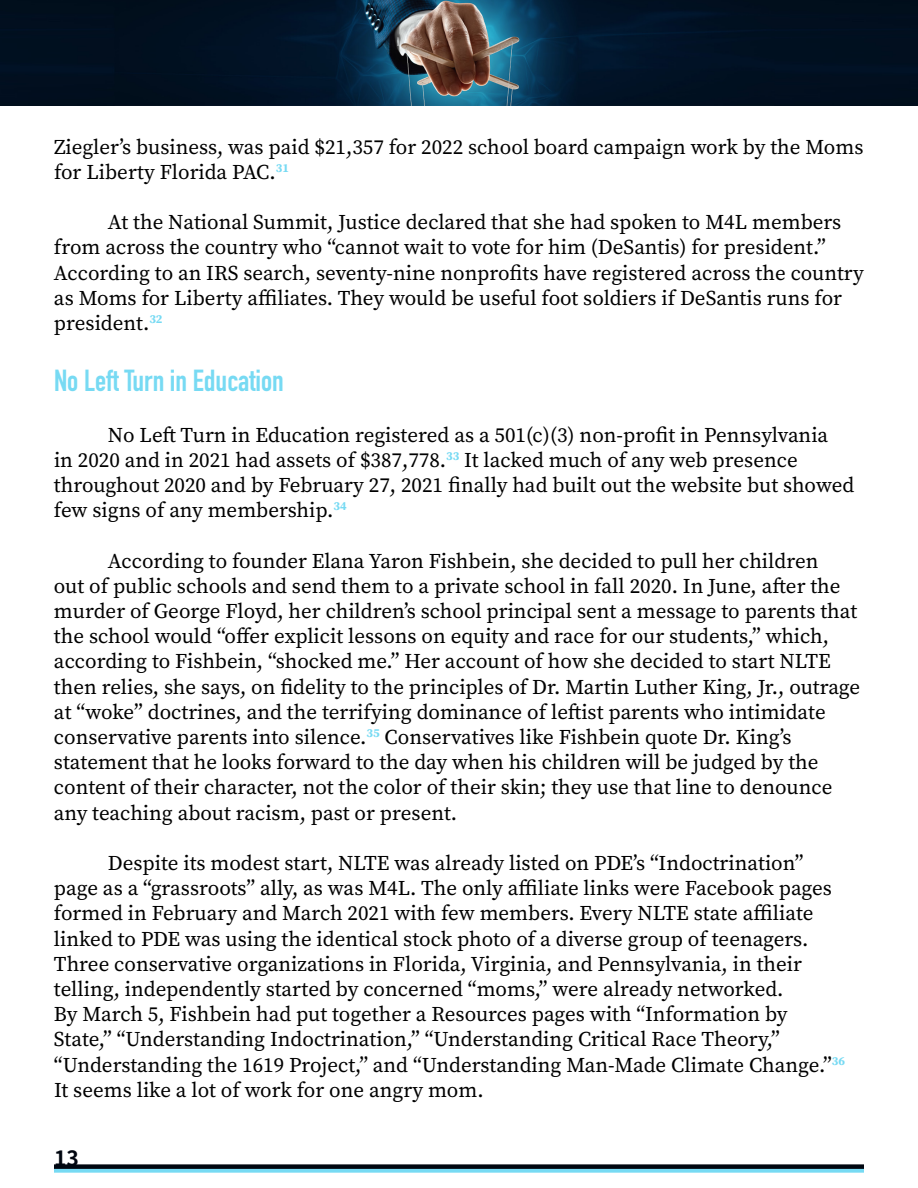
<style>
.page{position:relative;width:918px;height:1188px;background:#fff}
.page>*{position:absolute;margin:0;border:0;box-sizing:border-box;transform-origin:0 0}
.t1{font:700 30px "DIN Condensed";color:#77daf3}
.t2{font:21px/25.2px "Source Serif Pro";color:#000}
.t3{font:700 21px "Kinto Sans";color:#000610}
</style>
<div class="page">
<img style="left:0;top:0;width:918px;height:106px">
<div style="left:54px;top:1168px;width:810px;height:5px;background:#77daf3"></div>
<div style="left:54px;top:1164px;width:810px;height:5px;background:#000610"></div>
<p class="t2" style="left:54px;top:134px;width:811px">Ziegler’s business, was paid $21,357 for 2022 school board campaign work by the Moms for Liberty Florida PAC.<sup>31</sup></p>
<p class="t2" style="left:54px;top:210px;width:811px;text-indent:54px">At the National Summit, Justice declared that she had spoken to M4L members from across the country who “cannot wait to vote for him (DeSantis) for president.” According to an IRS search, seventy-nine nonprofits have registered across the country as Moms for Liberty affiliates. They would be useful foot soldiers if DeSantis runs for president.<sup>32</sup></p>
<h1 class="t1" style="left:54px;top:360px;width:231px">No Left Turn in Education</h1>
<p class="t2" style="left:54px;top:422px;width:802px;text-indent:54px">No Left Turn in Education registered as a 501(c)(3) non-profit in Pennsylvania<br>in 2020 and in 2021 had assets of $387,778.<sup>33</sup> It lacked much of any web presence throughout 2020 and by February 27, 2021 finally had built out the website but showed few signs of any membership.<sup>34</sup></p>
<p class="t2" style="left:54px;top:548px;width:808px;text-indent:54px">According to founder Elana Yaron Fishbein, she decided to pull her children<br>out of public schools and send them to a private school in fall 2020. In June, after the murder of George Floyd, her children’s school principal sent a message to parents that the school would “offer explicit lessons on equity and race for our students,” which, according to Fishbein, “shocked me.” Her account of how she decided to start NLTE then relies, she says, on fidelity to the principles of Dr. Martin Luther King, Jr., outrage at “woke” doctrines, and the terrifying dominance of leftist parents who intimidate conservative parents into silence.<sup>35</sup> Conservatives like Fishbein quote Dr. King’s statement that he looks forward to the day when his children will be judged by the content of their character, not the color of their skin; they use that line to denounce any teaching about racism, past or present.</p>
<p class="t2" style="left:54px;top:850px;width:793px;text-indent:54px">Despite its modest start, NLTE was already listed on PDE’s “Indoctrination” page as a “grassroots” ally, as was M4L. The only affiliate links were Facebook pages formed in February and March 2021 with few members. Every NLTE state affiliate linked to PDE was using the identical stock photo of a diverse group of teenagers.<br>Three conservative organizations in Florida, Virginia, and Pennsylvania, in their telling, independently started by concerned “moms,” were already networked.<br>By March 5, Fishbein had put together a Resources pages with “Information by State,” “Understanding Indoctrination,” “Understanding Critical Race Theory,” “Understanding the 1619 Project,” and “Understanding Man-Made Climate Change.”<sup>36<br></sup>It seems like a lot of work for one angry mom.</p>
<p class="t3" style="left:54px;top:1146px;width:26px">13</p>
</div>
